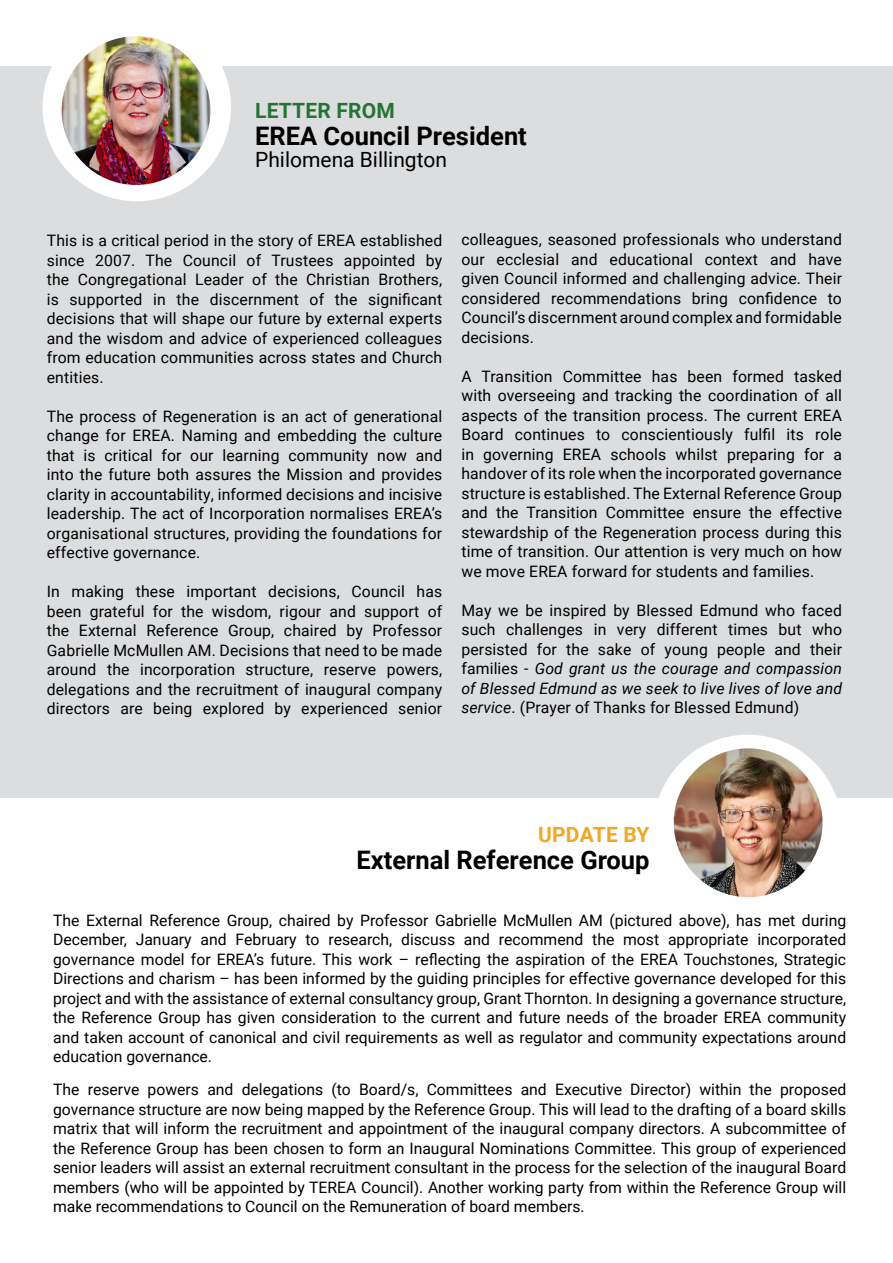
<style>
.page{position:relative;width:893px;height:1263px;background:#fff}
.page>*{position:absolute;margin:0;border:0;box-sizing:border-box;transform-origin:0 0}
.Heading_1_-_center{font:700 25.5px "Roboto";color:#000}
.Heading_1_-_center-2{font:21px "Roboto";color:#000}
.Heading_1_-_center-3{font:700 21px "Roboto";letter-spacing:.01em;color:#267434}
.Heading_1_-_center-4{font:700 21px "Roboto";letter-spacing:.01em;color:#f1a726}
.Number_-_center{font:15.75px/19.5px "Roboto";letter-spacing:.01em;color:#000;text-align:justify}
.s1{font-style:italic}
</style>
<div class="page">
<div style="left:0;top:66px;width:893px;height:731px;background:#dcdddf"></div>
<div style="left:653px;top:735px;width:189px;height:188px;background:#fff;border-radius:50%"></div>
<img style="left:674px;top:748px;width:149px;height:149px;border-radius:74px">
<div style="left:43px;top:13px;width:188px;height:188px;background:#fff;border-radius:50%"></div>
<img style="left:62px;top:36px;width:148px;height:149px;border-radius:74px">
<p class="Heading_1_-_center-3" style="left:255px;top:96px;width:141px">LETTER FROM</p>
<p class="Heading_1_-_center" style="left:255px;top:118px;width:273px">EREA Council President</p>
<p class="Heading_1_-_center-2" style="left:255px;top:145px;width:193px">Philomena Billington</p>
<p class="Number_-_center" style="left:47px;top:230px;width:397px">This is a critical period in the story of EREA established since 2007. The Council of Trustees appointed by the Congregational Leader of the Christian Brothers, is supported in the discernment of the significant decisions that will shape our future by external experts and the wisdom and advice of experienced colleagues from education communities across states and Church entities.</p>
<p class="Number_-_center" style="left:47px;top:406px;width:397px">The process of Regeneration is an act of generational change for EREA. Naming and embedding the culture that is critical for our learning community now and into the future both assures the Mission and provides clarity in accountability, informed decisions and incisive leadership. The act of Incorporation normalises EREA’s organisational structures, providing the foundations for effective governance.</p>
<p class="Number_-_center" style="left:47px;top:581px;width:397px">In making these important decisions, Council has been grateful for the wisdom, rigour and support of the External Reference Group, chaired by Professor Gabrielle McMullen AM. Decisions that need to be made around the incorporation structure, reserve powers, delegations and the recruitment of inaugural company directors are being explored by experienced senior</p>
<p class="Number_-_center" style="left:461px;top:229px;width:382px">colleagues, seasoned professionals who understand our ecclesial and educational context and have given Council informed and challenging advice. Their considered recommendations bring confidence to Council’s discernment around complex and formidable decisions.</p>
<p class="Number_-_center" style="left:461px;top:366px;width:382px">A Transition Committee has been formed tasked with overseeing and tracking the coordination of all aspects of the transition process. The current EREA Board continues to conscientiously fulfil its role in governing EREA schools whilst preparing for a handover of its role when the incorporated governance structure is established. The External Reference Group and the Transition Committee ensure the effective stewardship of the Regeneration process during this time of transition. Our attention is very much on how we move EREA forward for students and families.</p>
<p class="Number_-_center" style="left:461px;top:600px;width:382px">May we be inspired by Blessed Edmund who faced such challenges in very different times but who persisted for the sake of young people and their families - <span class="s1">God grant us the courage and compassion of Blessed Edmund as we seek to live lives of love and service</span>. (Prayer of Thanks for Blessed Edmund)</p>
<p class="Heading_1_-_center-4" style="left:538px;top:820px;width:113px">UPDATE BY</p>
<p class="Heading_1_-_center" style="left:356px;top:842px;width:295px">External Reference Group</p>
<p class="Number_-_center" style="left:53px;top:910px;width:795px">The External Reference Group, chaired by Professor Gabrielle McMullen AM (pictured above), has met during December, January and February to research, discuss and recommend the most appropriate incorporated governance model for EREA’s future. This work – reflecting the aspiration of the EREA Touchstones, Strategic Directions and charism – has been informed by the guiding principles for effective governance developed for this project and with the assistance of external consultancy group, Grant Thornton. In designing a governance structure, the Reference Group has given consideration to the current and future needs of the broader EREA community and taken account of canonical and civil requirements as well as regulator and community expectations around education governance.</p>
<p class="Number_-_center" style="left:53px;top:1079px;width:795px">The reserve powers and delegations (to Board/s, Committees and Executive Director) within the proposed governance structure are now being mapped by the Reference Group. This will lead to the drafting of a board skills matrix that will inform the recruitment and appointment of the inaugural company directors. A subcommittee of the Reference Group has been chosen to form an Inaugural Nominations Committee. This group of experienced senior leaders will assist an external recruitment consultant in the process for the selection of the inaugural Board members (who will be appointed by TEREA Council). Another working party from within the Reference Group will make recommendations to Council on the Remuneration of board members.</p>
</div>
